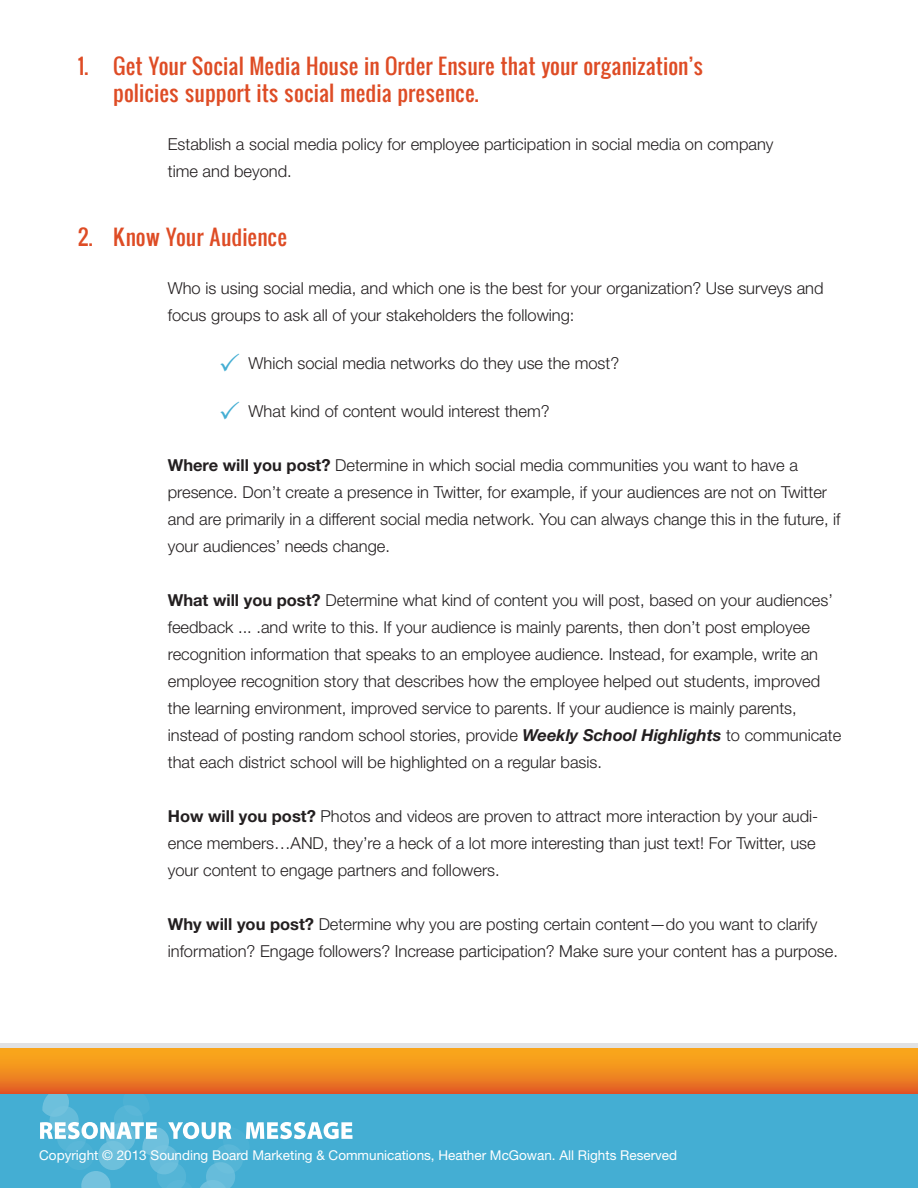
<style>
.page{position:relative;width:918px;height:1188px;background:#fff}
.page>*{position:absolute;margin:0;border:0;box-sizing:border-box;transform-origin:0 0}
.t1{font:21px/27px "Oswald";color:#de4c25}
.t2{font:300 16.5px/27px "Helvetica Neue LT Std";color:#231f20}
.t3{font:13.5px "Helvetica Neue LT Std";color:#fff}
.s1{font-weight:700}
.s2{font-weight:700;font-style:italic}
</style>
<div class="page">
<div style="left:0;top:1091px;width:918px;height:97px;background:#44aed3"></div>
<hr style="left:0;top:1044px;width:918px;height:4px;background:#e1e2e4">
<div style="left:0;top:1048px;width:918px;height:46px;background:linear-gradient(to bottom,#fdb41a,#e36026)"></div>
<svg style="left:40px;top:1088px;width:312px;height:100px"></svg>
<p class="t1" style="left:113px;top:51px;width:592px;text-indent:-35px">1. Get Your Social Media House in Order Ensure that your organization’s policies support its social media presence.</p>
<p class="t2" style="left:168px;top:130px;width:607px">Establish a social media policy for employee participation in social media on company time and beyond.</p>
<p class="t1" style="left:78px;top:222px;width:211px">2. Know Your Audience</p>
<p class="t2" style="left:168px;top:274px;width:657px">Who is using social media, and which one is the best for your organization? Use surveys and focus groups to ask all of your stakeholders the following:</p>
<p class="t2" style="left:249px;top:349px;width:372px">Which social media networks do they use the most?</p>
<p class="t2" style="left:249px;top:397px;width:303px">What kind of content would interest them?</p>
<p class="t2" style="left:168px;top:451px;width:674px"><span class="s1">Where will you post?</span> Determine in which social media communities you want to have a presence. Don’t create a presence in Twitter, for example, if your audiences are not on Twitter and are primarily in a different social media network. You can always change this in the future, if your audiences’ needs change.</p>
<p class="t2" style="left:168px;top:586px;width:675px"><span class="s1">What will you post?</span> Determine what kind of content you will post, based on your audiences’ feedback ... .and write to this. If your audience is mainly parents, then don’t post employee recognition information that speaks to an employee audience. Instead, for example, write an employee recognition story that describes how the employee helped out students, improved the learning environment, improved service to parents. If your audience is mainly parents, instead of posting random school stories, provide <span class="s2">Weekly School Highlights</span> to communicate that each district school will be highlighted on a regular basis.</p>
<p class="t2" style="left:168px;top:802px;width:652px"><span class="s1">How will you post?</span> Photos and videos are proven to attract more interaction by your audi&shy;ence members…AND, they’re a heck of a lot more interesting than just text! For Twitter, use your content to engage partners and followers.</p>
<p class="t2" style="left:168px;top:910px;width:672px"><span class="s1">Why will you post?</span> Determine why you are posting certain content—do you want to clarify information? Engage followers? Increase participation? Make sure your content has a purpose.</p>
<p class="t3" style="left:39px;top:1147px;width:639px">Copyright © 2013 Sounding Board Marketing &amp; Communications, Heather McGowan. All Rights Reserved</p>
</div>
